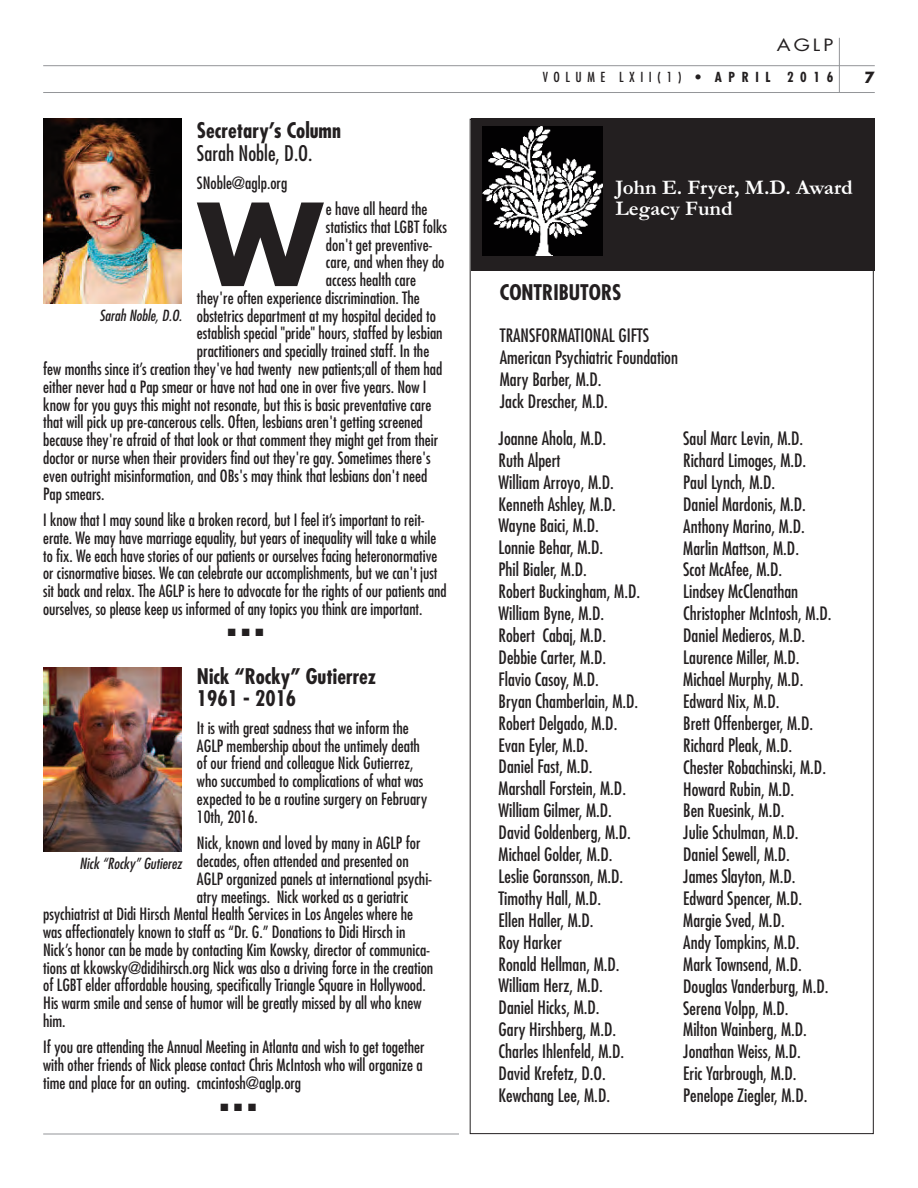
<style>
.page{position:relative;width:918px;height:1188px;background:#fff}
.page>*{position:absolute;margin:0;border:0;box-sizing:border-box;transform-origin:0 0}
.t1{font:700 110.85px "Futura";color:#231f20}
.t2{font:700 condensed 21px/22.2px "Futura";color:#231f20}
.t3{font:700 21px/21px "Garamond";color:#fff}
.t4{font:condensed 21px "Futura";color:#231f20}
.t5{font:condensed 18px/21.9px "Futura";color:#231f20}
.t6{font:condensed 16.5px/17.9px "Futura";color:#231f20}
.t7{font:16.5px "Futura";color:#231f20;scale:1.2 1}
.t8{font:italic condensed 15px "Futura";color:#231f20}
.t9{font:700 15px "Futura";color:#231f20}
.t10{font:condensed 13.5px "Futura";letter-spacing:.41em;color:#231f20}
.t11{font:10.5px "Zapf Dingbats ITC";color:#231f20}
.s1{font-weight:700}
</style>
<div class="page">
<div style="left:471px;top:119px;width:404px;height:152px;background:#231f20"></div>
<img style="left:483px;top:127px;width:120px;height:128px">
<hr style="left:43px;top:92px;width:832px;height:1px;background:#939598">
<hr style="left:43px;top:65px;width:832px;height:1px;background:#939598">
<hr style="left:839px;top:38px;width:1px;height:55px;background:#939598">
<hr style="left:43px;top:1134px;width:416px;height:1px;background:#939598">
<img style="left:43px;top:119px;width:139px;height:184px">
<img style="left:43px;top:667px;width:139px;height:185px">
<p class="t2" style="left:197px;top:119px;width:145px">Secretary’s Column</p>
<p class="t4" style="left:197px;top:140px;width:117px">Sarah Noble, D.O.</p>
<p class="t6" style="left:197px;top:173px;width:92px">SNoble@aglp.org</p>
<h1 class="t1" style="left:198px;top:167px;width:125px">W</h1>
<p class="t6" style="left:326px;top:200px;width:103px">e have all heard the</p>
<p class="t6" style="left:326px;top:217px;width:123px">statistics that LGBT folks</p>
<p class="t6" style="left:326px;top:235px;width:108px">don't get preventive-</p>
<p class="t6" style="left:326px;top:253px;width:120px">care, and when they do</p>
<p class="t6" style="left:326px;top:271px;width:92px">access health care</p>
<p class="t6" style="left:197px;top:288px;width:224px">they're often experience discrimination. The</p>
<p class="t6" style="left:197px;top:306px;width:240px">obstetrics department at my hospital decided to</p>
<p class="t6" style="left:197px;top:324px;width:247px">establish special "pride" hours, staffed by lesbian</p>
<p class="t6" style="left:197px;top:342px;width:234px">practitioners and specially trained staff. In the</p>
<p class="t6" style="left:43px;top:360px;width:401px">few months since it’s creation they've had twenty new patients;all of them had</p>
<p class="t6" style="left:43px;top:377px;width:385px">either never had a Pap smear or have not had one in over five years. Now I</p>
<p class="t6" style="left:43px;top:395px;width:390px">know for you guys this might not resonate, but this is basic preventative care</p>
<p class="t6" style="left:43px;top:413px;width:381px">that will pick up pre-cancerous cells. Often, lesbians aren't getting screened</p>
<p class="t6" style="left:43px;top:431px;width:396px">because they're afraid of that look or that comment they might get from their</p>
<p class="t6" style="left:43px;top:449px;width:389px">doctor or nurse when their providers find out they're gay. Sometimes there's</p>
<p class="t6" style="left:43px;top:466px;width:386px">even outright misinformation, and OBs's may think that lesbians don't need</p>
<p class="t6" style="left:43px;top:484px;width:63px">Pap smears.</p>
<p class="t6" style="left:43px;top:511px;width:405px">I know that I may sound like a broken record, but I feel it’s important to reit&shy;erate. We may have marriage equality, but years of inequality will take a while to fix. We each have stories of our patients or ourselves facing heteronormative or cisnormative biases. We can celebrate our accomplishments, but we can't just sit back and relax. The AGLP is here to advocate for the rights of our patients and ourselves, so please keep us informed of any topics you think are important.</p>
<p class="t11" style="left:228px;top:627px;width:37px">■ ■ ■</p>
<p class="t8" style="left:99px;top:306px;width:84px">Sarah Noble, D.O.</p>
<p class="t2" style="left:197px;top:665px;width:181px">Nick “Rocky” Gutierrez<br>1961 - 2016</p>
<p class="t6" style="left:197px;top:718px;width:232px">It is with great sadness that we inform the AGLP membership about the untimely death of our friend and colleague Nick Gutierrez, who succumbed to complications of what was expected to be a routine surgery on February 10th, 2016.</p>
<p class="t6" style="left:197px;top:834px;width:225px">Nick, known and loved by many in AGLP for</p>
<p class="t6" style="left:197px;top:852px;width:213px">decades, often attended and presented on</p>
<p class="t6" style="left:197px;top:869px;width:237px">AGLP organized panels at international psychi-</p>
<p class="t6" style="left:197px;top:887px;width:213px">atry meetings. Nick worked as a geriatric</p>
<p class="t6" style="left:43px;top:905px;width:371px">psychiatrist at Didi Hirsch Mental Health Services in Los Angeles where he</p>
<p class="t6" style="left:43px;top:923px;width:364px">was affectionately known to staff as “Dr. G.” Donations to Didi Hirsch in</p>
<p class="t6" style="left:43px;top:941px;width:389px">Nick’s honor can be made by contacting Kim Kowsky, director of communica-</p>
<p class="t6" style="left:43px;top:958px;width:392px">tions at kkowsky@didihirsch.org Nick was also a driving force in the creation</p>
<p class="t6" style="left:43px;top:976px;width:384px">of LGBT elder affordable housing, specifically Triangle Square in Hollywood.</p>
<p class="t6" style="left:43px;top:994px;width:380px">His warm smile and sense of humor will be greatly missed by all who knew</p>
<p class="t6" style="left:43px;top:1012px;width:24px">him.</p>
<p class="t6" style="left:43px;top:1038px;width:383px;text-align:justify">If you are attending the Annual Meeting in Atlanta and wish to get together with other friends of Nick please contact Chris McIntosh who will organize a time and place for an outing. cmcintosh@aglp.org</p>
<p class="t11" style="left:220px;top:1101px;width:37px">■ ■ ■</p>
<p class="t8" style="left:79px;top:854px;width:104px">Nick “Rocky” Gutierez</p>
<p class="t7" style="left:777px;top:34px;width:49px">AGLP</p>
<p class="t10" style="left:543px;top:68px;width:292px">VOLUME LXII(1) • <span class="s1">APRIL 2016</span></p>
<p class="t9" style="left:865px;top:67px;width:12px">7</p>
<p class="t3" style="left:616px;top:176px;width:239px">John E. Fryer, M.D. Award<br>Legacy Fund</p>
<p class="t2" style="left:500px;top:281px;width:123px">CONTRIBUTORS</p>
<p class="t5" style="left:500px;top:324px;width:180px">TRANSFORMATIONAL GIFTS<br>American Psychiatric Foundation<br>Mary Barber, M.D.<br>Jack Drescher, M.D.</p>
<p class="t5" style="left:499px;top:427px;width:143px">Joanne Ahola, M.D.<br>Ruth Alpert<br>William Arroyo, M.D.<br>Kenneth Ashley, M.D.<br>Wayne Baici, M.D.<br>Lonnie Behar, M.D.<br>Phil Bialer, M.D.<br>Robert Buckingham, M.D.<br>William Byne, M.D.<br>Robert Cabaj, M.D.<br>Debbie Carter, M.D.<br>Flavio Casoy, M.D.<br>Bryan Chamberlain, M.D.<br>Robert Delgado, M.D.<br>Evan Eyler, M.D.<br>Daniel Fast, M.D.<br>Marshall Forstein, M.D.<br>William Gilmer, M.D.<br>David Goldenberg, M.D.<br>Michael Golder, M.D.<br>Leslie Goransson, M.D.<br>Timothy Hall, M.D.<br>Ellen Haller, M.D.<br>Roy Harker<br>Ronald Hellman, M.D.<br>William Herz, M.D.<br>Daniel Hicks, M.D.<br>Gary Hirshberg, M.D.<br>Charles Ihlenfeld, M.D.<br>David Krefetz, D.O.<br>Kewchang Lee, M.D.</p>
<p class="t5" style="left:683px;top:427px;width:150px">Saul Marc Levin, M.D.<br>Richard Limoges, M.D.<br>Paul Lynch, M.D.<br>Daniel Mardonis, M.D.<br>Anthony Marino, M.D.<br>Marlin Mattson, M.D.<br>Scot McAfee, M.D.<br>Lindsey McClenathan<br>Christopher McIntosh, M.D.<br>Daniel Medieros, M.D.<br>Laurence Miller, M.D.<br>Michael Murphy, M.D.<br>Edward Nix, M.D.<br>Brett Offenberger, M.D.<br>Richard Pleak, M.D.<br>Chester Robachinski, M.D.<br>Howard Rubin, M.D.<br>Ben Ruesink, M.D.<br>Julie Schulman, M.D.<br>Daniel Sewell, M.D.<br>James Slayton, M.D.<br>Edward Spencer, M.D.<br>Margie Sved, M.D.<br>Andy Tompkins, M.D.<br>Mark Townsend, M.D.<br>Douglas Vanderburg, M.D.<br>Serena Volpp, M.D.<br>Milton Wainberg, M.D.<br>Jonathan Weiss, M.D.<br>Eric Yarbrough, M.D.<br>Penelope Ziegler, M.D.</p>
</div>
